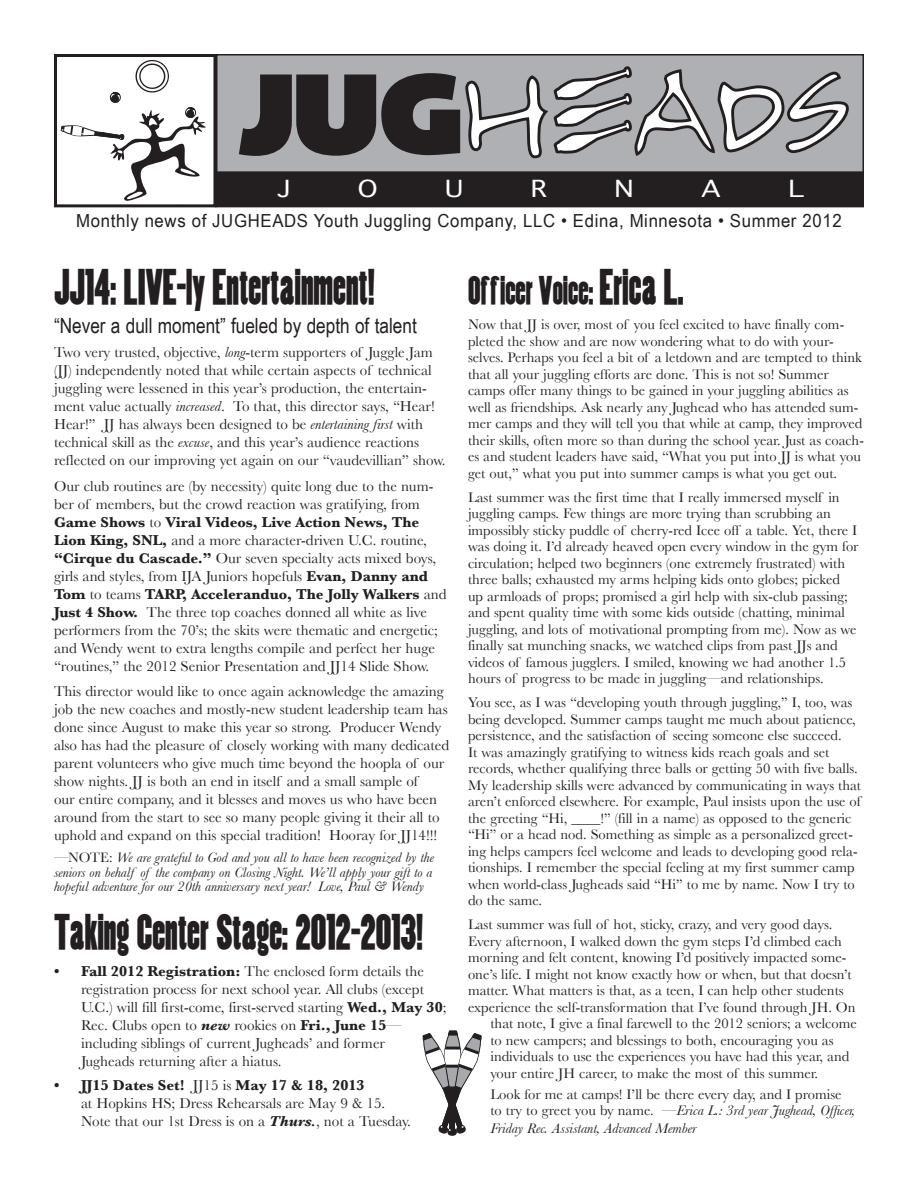
<style>
.page{position:relative;width:918px;height:1188px;background:#fff}
.page>*{position:absolute;margin:0;border:0;box-sizing:border-box;transform-origin:0 0}
.t1{font:700 45px "Copper Canyon WBW Demi";color:#231f20}
.t2{font:700 36px "Copper Canyon WBW Demi";color:#231f20}
.t3{font:22.5px "Geneva";color:#fff;scale:1.2 1}
.t4{font:21px "Arial Narrow";color:#231f20}
.t5{font:18px "Arial Narrow";letter-spacing:.03em;color:#231f20;scale:1.14 1}
.t6{font:15px/18px "Baskerville";color:#231f20}
.t7{font:14.55px/16.5px "Baskerville";color:#231f20}
.t8{font:italic 14.55px "Baskerville";color:#231f20}
.t9{font:italic 14.25px/14.2px "Baskerville";color:#231f20;text-align:justify}
.s1{font-style:italic}
.s2{font-weight:700}
.s3{font-style:normal}
.s4{font-weight:700;font-style:italic}
.s5{font-size:45px}
</style>
<div class="page">
<div style="left:448px;top:1128px;width:9px;height:8px;border:1px solid #231f20;border-radius:50%"></div>
<svg style="left:423px;top:1031px;width:59px;height:103px"></svg>
<div style="left:217px;top:55px;width:646px;height:135px;background:#afb0b4"></div>
<div style="left:216px;top:54px;width:648px;height:137px;border:2px solid #231f20"></div>
<div style="left:216px;top:172px;width:647px;height:35px;background:#231f20"></div>
<div style="left:215px;top:171px;width:649px;height:36px;border:2px solid #231f20"></div>
<svg style="left:239px;top:66px;width:610px;height:93px"></svg>
<svg style="left:61px;top:60px;width:145px;height:141px"></svg>
<div style="left:54px;top:54px;width:162px;height:153px;border:3px solid #231f20"></div>
<p class="t3" style="left:277px;top:169px;width:13px">J</p>
<p class="t3" style="left:358px;top:169px;width:18px">O</p>
<p class="t3" style="left:445px;top:169px;width:17px">U</p>
<p class="t3" style="left:531px;top:169px;width:15px">R</p>
<p class="t3" style="left:615px;top:169px;width:17px">N</p>
<p class="t3" style="left:701px;top:169px;width:18px">A</p>
<p class="t3" style="left:788px;top:169px;width:15px">L</p>
<p class="t5" style="left:76px;top:208px;width:673px">Monthly news of JUGHEADS Youth Juggling Company, LLC • Edina, Minnesota • Summer 2012</p>
<p class="t1" style="left:54px;top:263px;width:322px">JJ14: LIVE-ly Entertainment!</p>
<p class="t4" style="left:54px;top:310px;width:364px">“Never a dull moment” fueled by depth of talent</p>
<p class="t6" style="left:54px;top:343px;width:393px">Two very trusted, objective, <span class="s1">long</span>-term supporters of Juggle Jam (JJ) independently noted that while certain aspects of technical juggling were lessened in this year’s production, the entertain&shy;ment value actually <span class="s1">increased</span>. To that, this director says, “Hear!<br>Hear!” JJ has always been designed to be <span class="s1">entertaining first</span> with technical skill as the <span class="s1">excuse</span>, and this year’s audience reactions reflected on our improving yet again on our “vaudevillian” show.</p>
<p class="t6" style="left:54px;top:477px;width:394px">Our club routines are (by necessity) quite long due to the num&shy;ber of members, but the crowd reaction was gratifying, from <span class="s2">Game Shows</span> to <span class="s2">Viral Videos, Live Action News, The Lion King, SNL,</span> and a more character-driven U.C. routine, <span class="s2">“Cirque du Cascade.”</span> Our seven specialty acts mixed boys, girls and styles, from IJA Juniors hopefuls <span class="s2">Evan, Danny and Tom</span> to teams <span class="s2">TARP, Acceleranduo, The Jolly Walkers</span> and <span class="s2">Just 4 Show.</span> The three top coaches donned all white as live performers from the 70’s; the skits were thematic and energetic; and Wendy went to extra lengths compile and perfect her huge “routines,” the 2012 Senior Presentation and JJ14 Slide Show.</p>
<p class="t6" style="left:54px;top:682px;width:397px">This director would like to once again acknowledge the amazing job the new coaches and mostly-new student leadership team has done since August to make this year so strong. Producer Wendy also has had the pleasure of closely working with many dedicated parent volunteers who give much time beyond the hoopla of our show nights. JJ is both an end in itself and a small sample of<br>our entire company, and it blesses and moves us who have been around from the start to see so many people giving it their all to uphold and expand on this special tradition! Hooray for JJ14!!!</p>
<p class="t9" style="left:54px;top:850px;width:382px"><span class="s3">—NOTE:</span> We are grateful to God and you all to have been recognized by the seniors on behalf of the company on Closing Night. We’ll apply your gift to a hopeful adventure for our 20th anniversary next year! Love, Paul &amp; Wendy</p>
<p class="t1" style="left:54px;top:908px;width:371px">Taking Center Stage: 2012-2013!</p>
<p class="t6" style="left:81px;top:962px;width:367px;text-indent:-27px"><span class="s2">• Fall 2012 Registration:</span> The enclosed form details the registration process for next school year. All clubs (except U.C.) will fill first-come, first-served starting <span class="s2">Wed., May 30</span>; Rec. Clubs open to <span class="s4">new</span> rookies on <span class="s2">Fri., June 15</span>— including siblings of current Jugheads’ and former<br>Jugheads returning after a hiatus.</p>
<p class="t6" style="left:81px;top:1076px;width:331px;text-indent:-27px"><span class="s2">• JJ15 Dates Set!</span> JJ15 is <span class="s2">May 17 &amp; 18, 2013<br></span>at Hopkins HS; Dress Rehearsals are May 9 &amp; 15.<br>Note that our 1st Dress is on a <span class="s4">Thurs.</span>, not a Tuesday.</p>
<p class="t2" style="left:468px;top:271px;width:217px">Officer Voice: <span class="s5">Erica L.</span></p>
<p class="t7" style="left:468px;top:316px;width:398px">Now that JJ is over, most of you feel excited to have finally com&shy;pleted the show and are now wondering what to do with your&shy;selves. Perhaps you feel a bit of a letdown and are tempted to think that all your juggling efforts are done. This is not so! Summer camps offer many things to be gained in your juggling abilities as well as friendships. Ask nearly any Jughead who has attended sum&shy;mer camps and they will tell you that while at camp, they improved their skills, often more so than during the school year. Just as coach&shy;es and student leaders have said, “What you put into JJ is what you get out,” what you put into summer camps is what you get out.</p>
<p class="t7" style="left:468px;top:489px;width:392px">Last summer was the first time that I really immersed myself in juggling camps. Few things are more trying than scrubbing an impossibly sticky puddle of cherry-red Icee off a table. Yet, there I was doing it. I’d already heaved open every window in the gym for circulation; helped two beginners (one extremely frustrated) with three balls; exhausted my arms helping kids onto globes; picked up armloads of props; promised a girl help with six-club passing; and spent quality time with some kids outside (chatting, minimal juggling, and lots of motivational prompting from me). Now as we finally sat munching snacks, we watched clips from past JJs and videos of famous jugglers. I smiled, knowing we had another 1.5 hours of progress to be made in juggling—and relationships.</p>
<p class="t7" style="left:468px;top:694px;width:395px">You see, as I was “developing youth through juggling,” I, too, was being developed. Summer camps taught me much about patience, persistence, and the satisfaction of seeing someone else succeed.<br>It was amazingly gratifying to witness kids reach goals and set records, whether qualifying three balls or getting 50 with five balls.<br>My leadership skills were advanced by communicating in ways that aren’t enforced elsewhere. For example, Paul insists upon the use of the greeting “Hi, ____!” (fill in a name) as opposed to the generic “Hi” or a head nod. Something as simple as a personalized greet&shy;ing helps campers feel welcome and leads to developing good rela&shy;tionships. I remember the special feeling at my first summer camp when world-class Jugheads said “Hi” to me by name. Now I try to do the same.</p>
<p class="t7" style="left:468px;top:916px;width:366px">Last summer was full of hot, sticky, crazy, and very good days.</p>
<p class="t7" style="left:468px;top:933px;width:375px">Every afternoon, I walked down the gym steps I’d climbed each</p>
<p class="t7" style="left:468px;top:949px;width:380px">morning and felt content, knowing I’d positively impacted some-</p>
<p class="t7" style="left:468px;top:966px;width:385px">one’s life. I might not know exactly how or when, but that doesn’t</p>
<p class="t7" style="left:468px;top:982px;width:377px">matter. What matters is that, as a teen, I can help other students</p>
<p class="t7" style="left:468px;top:999px;width:389px">experience the self-transformation that I’ve found through JH. On</p>
<p class="t7" style="left:490px;top:1015px;width:368px">that note, I give a final farewell to the 2012 seniors; a welcome</p>
<p class="t7" style="left:490px;top:1032px;width:345px">to new campers; and blessings to both, encouraging you as</p>
<p class="t7" style="left:490px;top:1048px;width:361px">individuals to use the experiences you have had this year, and</p>
<p class="t7" style="left:490px;top:1065px;width:329px">your entire JH career, to make the most of this summer.</p>
<p class="t7" style="left:490px;top:1086px;width:366px">Look for me at camps! I’ll be there every day, and I promise to try to greet you by name. <span class="s1">—Erica L.: 3rd year Jughead, Officer,</span></p>
<p class="t8" style="left:490px;top:1120px;width:208px">Friday Rec. Assistant, Advanced Member</p>
</div>
